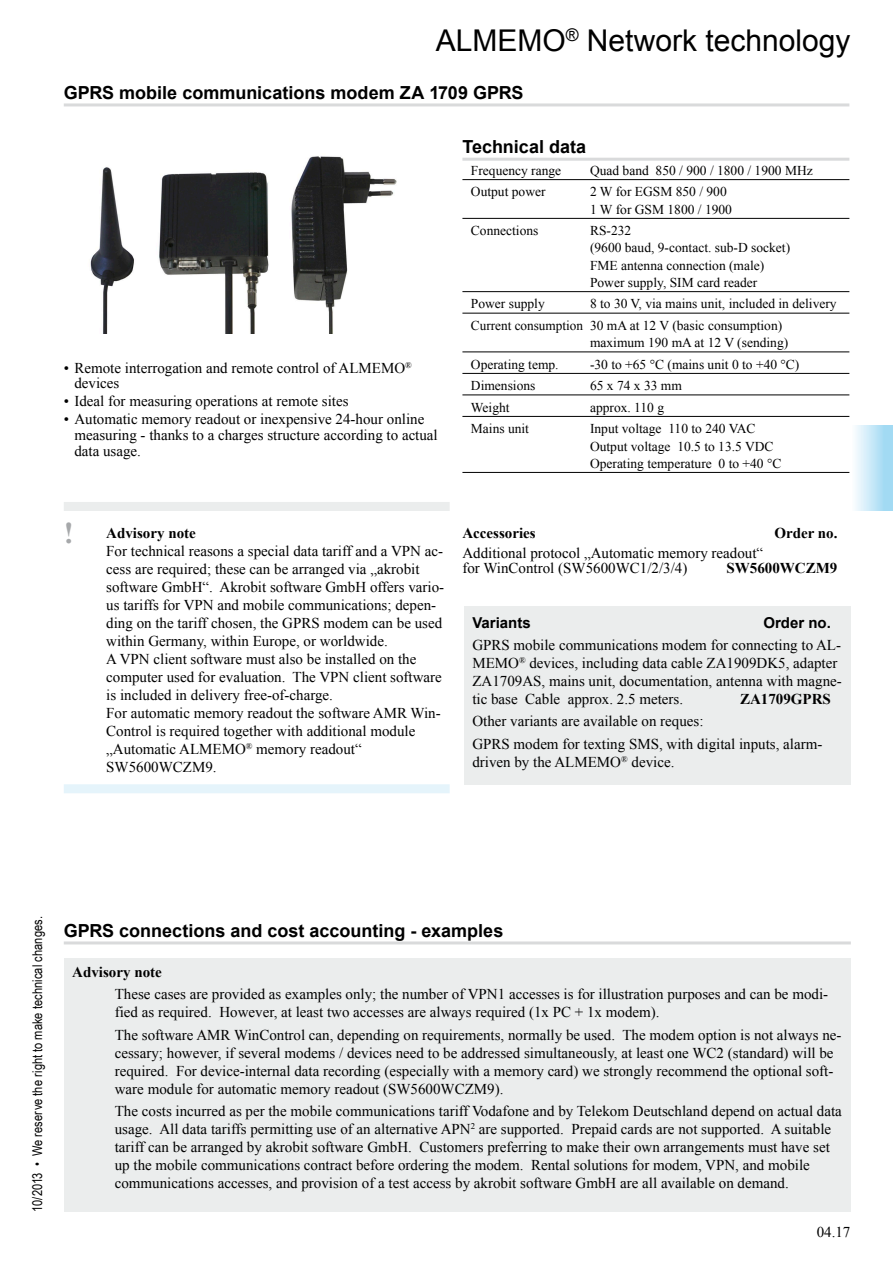
<style>
.page{position:relative;width:893px;height:1263px;background:#fff}
.page>*{position:absolute;margin:0;border:0;box-sizing:border-box;transform-origin:0 0}
.t1{font:30px "Arial";color:#000}
.t2{font:700 18px "Arial";color:#000}
.t3{font:15px/18px "Times New Roman";color:#000}
.t4{font:700 15px "Times New Roman";color:#000}
.t5{font:700 15px "Arial";color:#000}
.t6{font:13.5px/17.2px "Times New Roman";color:#000}
.t7{font:13.5px "Arial Narrow";letter-spacing:.005em;color:#000}
.s1{font-weight:700;font-size:30px;color:#a6a8aa}
.s2{font-weight:700}
</style>
<div class="page">
<div style="left:851px;top:425px;width:42px;height:85px;background:linear-gradient(to right,#fdfdff,#96d5f2)"></div>
<hr style="left:64px;top:103px;width:785px;height:3px;background:#d9dadb">
<div style="left:464px;top:606px;width:387px;height:179px;background:#ebeded"></div>
<img style="left:90px;top:156px;width:307px;height:177px">
<hr style="left:64px;top:941px;width:787px;height:3px;background:#d9dadb">
<div style="left:64px;top:958px;width:786px;height:254px;background:#ebeded"></div>
<hr style="left:462px;top:158px;width:387px;height:3px;background:#d9dadb">
<hr style="left:462px;top:179px;width:387px;height:1px;background:#000">
<hr style="left:462px;top:218px;width:387px;height:1px;background:#000">
<hr style="left:462px;top:291px;width:387px;height:1px;background:#000">
<hr style="left:462px;top:313px;width:387px;height:1px;background:#000">
<hr style="left:462px;top:351px;width:387px;height:1px;background:#000">
<hr style="left:462px;top:373px;width:387px;height:1px;background:#000">
<hr style="left:462px;top:394px;width:387px;height:1px;background:#000">
<hr style="left:462px;top:416px;width:387px;height:1px;background:#000">
<hr style="left:462px;top:472px;width:387px;height:1px;background:#000">
<div style="left:64px;top:502px;width:386px;height:9px;background:#ebeded"></div>
<div style="left:64px;top:784px;width:386px;height:9px;background:#e5f4fb"></div>
<h1 class="t1" style="left:436px;top:20px;width:416px">ALMEMO<sup>®</sup> Network technology</h1>
<p class="t2" style="left:64px;top:81px;width:461px">GPRS mobile communications modem ZA 1709 GPRS</p>
<p class="t3" style="left:74px;top:359px;width:339px;line-height:15.8px;text-indent:-11px">• Remote interrogation and remote control of ALMEMO<sup>® </sup>devices</p>
<p class="t3" style="left:64px;top:392px;width:286px">• Ideal for measuring operations at remote sites</p>
<p class="t3" style="left:74px;top:411px;width:365px;line-height:15.8px;text-indent:-11px">• Automatic memory readout or inexpensive 24-hour online measuring - thanks to a charges structure according to actual data usage.</p>
<p class="t2" style="left:462px;top:135px;width:125px">Technical data</p>
<p class="t6" style="left:471px;top:162px;width:92px">Frequency range</p>
<p class="t6" style="left:590px;top:162px;width:224px">Quad band 850 / 900 / 1800 / 1900 MHz</p>
<p class="t6" style="left:471px;top:183px;width:76px">Output power</p>
<p class="t6" style="left:590px;top:183px;width:144px">2 W for EGSM 850 / 900<br>1 W for GSM 1800 / 1900</p>
<p class="t6" style="left:471px;top:222px;width:69px">Connections</p>
<p class="t6" style="left:590px;top:222px;width:202px">RS-232<br>(9600 baud, 9-contact. sub-D socket)<br>FME antenna connection (male)<br>Power supply, SIM card reader</p>
<p class="t6" style="left:471px;top:295px;width:75px">Power supply</p>
<p class="t6" style="left:471px;top:293px;width:367px;line-height:21.5px;text-indent:119px">8 to 30 V, via mains unit, included in delivery<br>Current consumption 30 mA at 12 V (basic consumption)</p>
<p class="t6" style="left:590px;top:334px;width:200px">maximum 190 mA at 12 V (sending)</p>
<p class="t6" style="left:471px;top:355px;width:89px">Operating temp.</p>
<p class="t6" style="left:590px;top:355px;width:211px">-30 to +65 °C (mains unit 0 to +40 °C)</p>
<p class="t6" style="left:471px;top:377px;width:66px">Dimensions</p>
<p class="t6" style="left:590px;top:377px;width:93px">65 x 74 x 33 mm</p>
<p class="t6" style="left:471px;top:398px;width:40px">Weight</p>
<p class="t6" style="left:590px;top:398px;width:76px">approx. 110 g</p>
<p class="t6" style="left:471px;top:420px;width:60px">Mains unit</p>
<p class="t6" style="left:590px;top:420px;width:193px">Input voltage 110 to 240 VAC<br>Output voltage 10.5 to 13.5 VDC<br>Operating temperature 0 to +40 °C</p>
<p class="t3" style="left:106px;top:523px;width:339px;text-indent:-43px"><span class="s1">!</span> <span class="s2">Advisory note<br></span>For technical reasons a special data tariff and a VPN ac&shy;cess are required; these can be arranged via „akrobit software GmbH“. Akrobit software GmbH offers vario&shy;us tariffs for VPN and mobile communications; depen&shy;ding on the tariff chosen, the GPRS modem can be used within Germany, within Europe, or worldwide.<br>A VPN client software must also be installed on the computer used for evaluation. The VPN client software is included in delivery free-of-charge.<br>For automatic memory readout the software AMR Win-Control is required together with additional module „Automatic ALMEMO<sup>®</sup> memory readout“ SW5600WCZM9.</p>
<p class="t4" style="left:462px;top:523px;width:75px">Accessories</p>
<p class="t4" style="left:774px;top:523px;width:65px">Order no.</p>
<p class="t3" style="left:462px;top:545px;width:302px;line-height:15px">Additional protocol „Automatic memory readout“ for WinControl (SW5600WC1/2/3/4)</p>
<p class="t4" style="left:727px;top:557px;width:112px">SW5600WCZM9</p>
<p class="t5" style="left:472px;top:613px;width:60px">Variants</p>
<p class="t5" style="left:763px;top:613px;width:69px">Order no.</p>
<p class="t3" style="left:472px;top:636px;width:371px">GPRS mobile communications modem for connecting to AL-MEMO<sup>®</sup> devices, including data cable ZA1909DK5, adapter ZA1709AS, mains unit, documentation, antenna with magne&shy;tic base Cable approx. 2.5 meters.</p>
<p class="t4" style="left:740px;top:689px;width:92px">ZA1709GPRS</p>
<p class="t3" style="left:472px;top:710px;width:352px;line-height:22.2px">Other variants are available on reques:<br>GPRS modem for texting SMS, with digital inputs, alarm-</p>
<p class="t3" style="left:472px;top:752px;width:204px">driven by the ALMEMO<sup>®</sup> device.</p>
<p class="t7" style="left:30px;top:1212px;width:297px;rotate:-90deg">10/2013 • We reserve the right to make technical changes.</p>
<p class="t2" style="left:64px;top:919px;width:441px">GPRS connections and cost accounting - examples</p>
<p class="t4" style="left:72px;top:962px;width:91px">Advisory note</p>
<p class="t3" style="left:115px;top:985px;width:715px">These cases are provided as examples only; the number of VPN1 accesses is for illustration purposes and can be modi&shy;fied as required. However, at least two accesses are always required (1x PC + 1x modem).</p>
<p class="t3" style="left:115px;top:1025px;width:728px">The software AMR WinControl can, depending on requirements, normally be used. The modem option is not always ne&shy;cessary; however, if several modems / devices need to be addressed simultaneously, at least one WC2 (standard) will be required. For device-internal data recording (especially with a memory card) we strongly recommend the optional soft&shy;ware module for automatic memory readout (SW5600WCZM9).</p>
<p class="t3" style="left:115px;top:1101px;width:729px">The costs incurred as per the mobile communications tariff Vodafone and by Telekom Deutschland depend on actual data usage. All data tariffs permitting use of an alternative APN<sup>2</sup> are supported. Prepaid cards are not supported. A suitable tariff can be arranged by akrobit software GmbH. Customers preferring to make their own arrangements must have set up the mobile communications contract before ordering the modem. Rental solutions for modem, VPN, and mobile communications accesses, and provision of a test access by akrobit software GmbH are all available on demand.</p>
<p class="t3" style="left:817px;top:1223px;width:35px">04.17</p>
</div>
